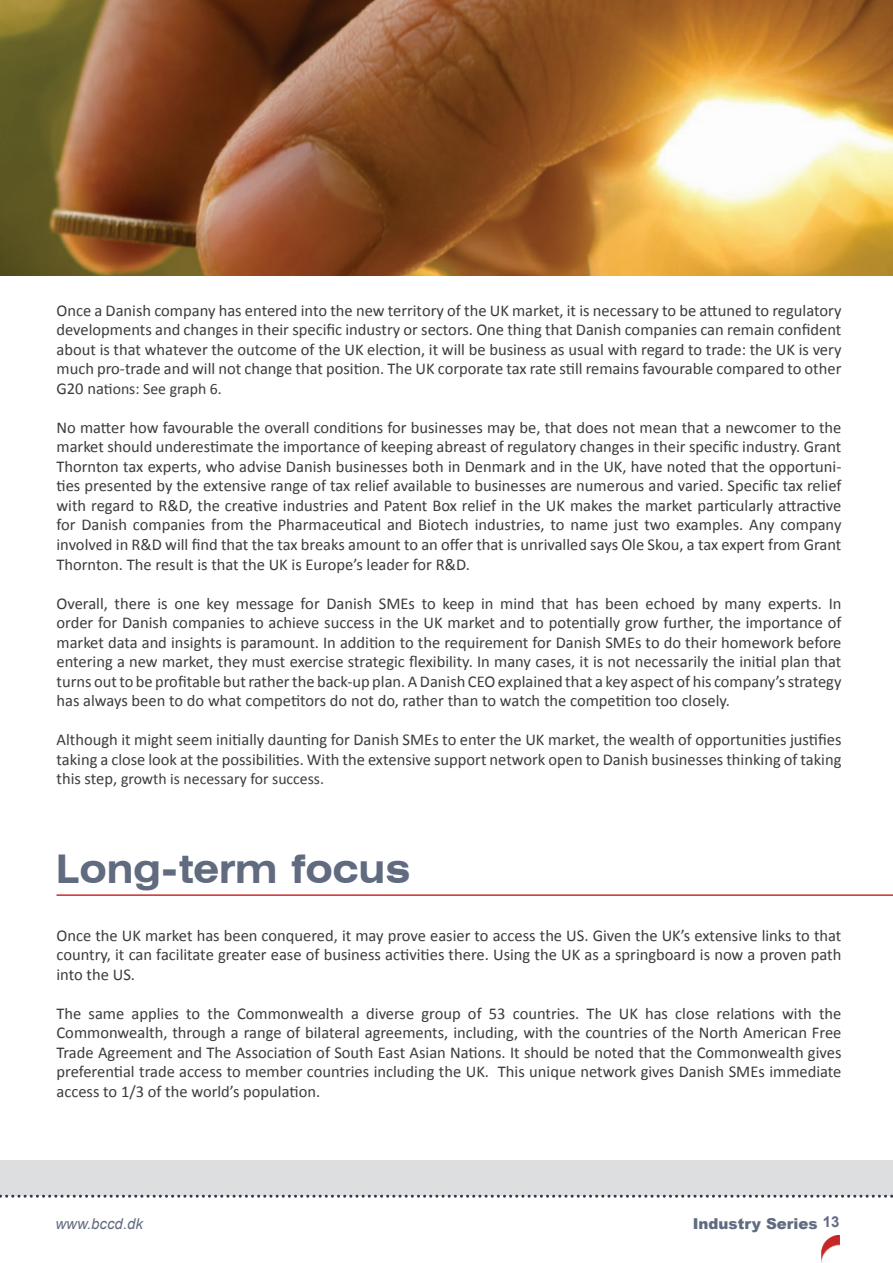
<style>
.page{position:relative;width:893px;height:1263px;background:#fff}
.page>*{position:absolute;margin:0;border:0;box-sizing:border-box;transform-origin:0 0}
.t1{font:700 expanded 39.6px "Swiss 721 BT";color:#616b7f;scale:.91 1}
.t2{font:16.5px/19.5px "Calibri";color:#3c3c3d;text-align:justify}
.t3{font:15.75px "Calibri";color:#3c3c3d}
.t4{font:900 15px "Arial";color:#616b7f}
.t5{font:italic 15px "Arial";color:#616b7f}
.s1{font-size:16.5px}
.s2{font-weight:700}
</style>
<div class="page">
<img style="left:821px;top:1235px;width:19px;height:28px">
<img style="left:0;top:0;width:893px;height:276px">
<hr style="left:57px;top:894px;width:836px;height:2px;background:#c8302c">
<div style="left:0;top:1160px;width:893px;height:35px;background:#dddee0"></div>
<svg style="left:0;top:1195px;width:893px;height:3px"></svg>
<p class="t2" style="left:57px;top:300px;width:786px">Once a Danish company has entered into the new territory of the UK market, it is necessary to be attuned to regulatory developments and changes in their specific industry or sectors. One thing that Danish companies can remain confident about is that whatever the outcome of the UK election, it will be business as usual with regard to trade: the UK is very much pro-trade and will not change that position. The UK corporate tax rate still remains favourable compared to other</p>
<p class="t3" style="left:57px;top:378px;width:167px"><span class="s1">G20 na</span>tions: See graph 6.</p>
<p class="t2" style="left:57px;top:417px;width:786px">No matter how favourable the overall conditions for businesses may be, that does not mean that a newcomer to the market should underestimate the importance of keeping abreast of regulatory changes in their specific industry. Grant Thornton tax experts, who advise Danish businesses both in Denmark and in the UK, have noted that the opportuni&shy;ties presented by the extensive range of tax relief available to businesses are numerous and varied. Specific tax relief with regard to R&amp;D, the creative industries and Patent Box relief in the UK makes the market particularly attractive for Danish companies from the Pharmaceutical and Biotech industries, to name just two examples. Any company involved in R&amp;D will find that the tax breaks amount to an offer that is unrivalled says Ole Skou, a tax expert from Grant Thornton. The result is that the UK is Europe’s leader for R&amp;D.</p>
<p class="t2" style="left:57px;top:593px;width:786px">Overall, there is one key message for Danish SMEs to keep in mind that has been echoed by many experts. In order for Danish companies to achieve success in the UK market and to potentially grow further, the importance of market data and insights is paramount. In addition to the requirement for Danish SMEs to do their homework before entering a new market, they must exercise strategic flexibility. In many cases, it is not necessarily the initial plan that turns out to be profitable but rather the back-up plan. A Danish CEO explained that a key aspect of his company’s strategy has always been to do what competitors do not do, rather than to watch the competition too closely.</p>
<p class="t2" style="left:57px;top:729px;width:786px">Although it might seem initially daunting for Danish SMEs to enter the UK market, the wealth of opportunities justifies taking a close look at the possibilities. With the extensive support network open to Danish businesses thinking of taking</p>
<p class="t3" style="left:57px;top:768px;width:269px"><span class="s1">this step,</span> growth is necessary for success.</p>
<h1 class="t1" style="left:56px;top:844px;width:391px">Long-term focus</h1>
<p class="t2" style="left:57px;top:925px;width:786px">Once the UK market has been conquered, it may prove easier to access the US. Given the UK’s extensive links to that country, it can facilitate greater ease of business activities there. Using the UK as a springboard is now a proven path into the US.</p>
<p class="t2" style="left:57px;top:1003px;width:786px">The same applies to the Commonwealth a diverse group of 53 countries. The UK has close relations with the Commonwealth, through a range of bilateral agreements, including, with the countries of the North American Free Trade Agreement and The Association of South East Asian Nations. It should be noted that the Commonwealth gives preferential trade access to member countries including the UK. This unique network gives Danish SMEs immediate access to 1/3 of the world’s population.</p>
<p class="t5" style="left:55px;top:1214px;width:89px">www.bccd.dk</p>
<p class="t4" style="left:693px;top:1212px;width:148px">Industry Series <span class="s2">13</span></p>
</div>
